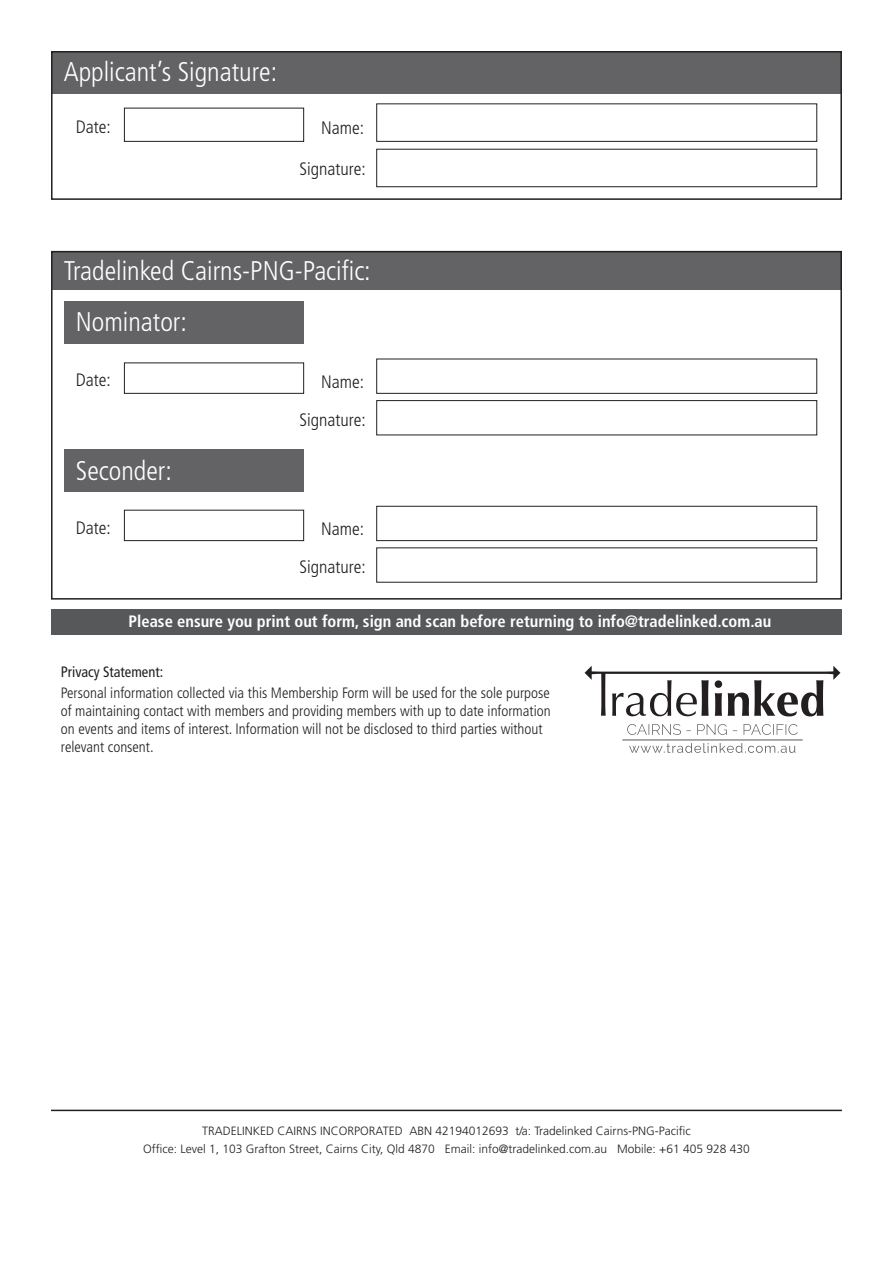
<style>
.page{position:relative;width:893px;height:1263px;background:#fff}
.page>*{position:absolute;margin:0;border:0;box-sizing:border-box;transform-origin:0 0}
.t1{font:300 condensed 27px "Frutiger";color:#fff}
.t2{font:300 condensed 18px "Frutiger";color:#231f20}
.t3{font:700 condensed 16.5px "Frutiger";color:#fff}
.t4{font:300 condensed 15px/18px "Frutiger";color:#231f20}
.t5{font:condensed 15px "Frutiger";color:#231f20}
.t6{font:300 12px "Frutiger";color:#231f20}
</style>
<div class="page">
<div style="left:52px;top:251px;width:790px;height:39px;background:#636366"></div>
<div style="left:52px;top:51px;width:789px;height:43px;background:#636366"></div>
<svg style="left:585px;top:666px;width:255px;height:50px"></svg>
<svg style="left:627px;top:724px;width:171px;height:11px"></svg>
<svg style="left:629px;top:743px;width:166px;height:10px"></svg>
<hr style="left:622px;top:739px;width:181px;height:1px;background:#636366">
<hr style="left:51px;top:1110px;width:791px;height:1px;background:#231f20">
<div style="left:51px;top:51px;width:791px;height:149px;border:2px solid #231f20"></div>
<div style="left:51px;top:251px;width:791px;height:349px;border:2px solid #231f20"></div>
<div style="left:51px;top:609px;width:791px;height:26px;background:#57585a"></div>
<div style="left:124px;top:108px;width:180px;height:34px;border:1px solid #231f20"></div>
<div style="left:376px;top:103px;width:441px;height:39px;border:1px solid #231f20"></div>
<div style="left:376px;top:149px;width:441px;height:38px;border:1px solid #231f20"></div>
<div style="left:124px;top:362px;width:180px;height:32px;border:1px solid #231f20"></div>
<div style="left:376px;top:359px;width:441px;height:35px;border:1px solid #231f20"></div>
<div style="left:376px;top:400px;width:441px;height:35px;border:1px solid #231f20"></div>
<div style="left:124px;top:510px;width:180px;height:31px;border:1px solid #231f20"></div>
<div style="left:376px;top:506px;width:441px;height:35px;border:1px solid #231f20"></div>
<div style="left:64px;top:302px;width:239px;height:42px;background:#636366"></div>
<div style="left:64px;top:449px;width:239px;height:43px;background:#636366"></div>
<p class="t1" style="left:64px;top:57px;width:215px">Applicant’s Signature:</p>
<p class="t2" style="left:76px;top:116px;width:36px">Date:</p>
<p class="t2" style="left:321px;top:118px;width:45px">Name:</p>
<p class="t2" style="left:299px;top:159px;width:68px">Signature:</p>
<p class="t1" style="left:64px;top:255px;width:308px">Tradelinked Cairns-PNG-Pacific:</p>
<p class="t1" style="left:76px;top:306px;width:113px">Nominator:</p>
<p class="t2" style="left:76px;top:370px;width:36px">Date:</p>
<p class="t2" style="left:321px;top:371px;width:45px">Name:</p>
<p class="t1" style="left:76px;top:455px;width:98px">Seconder:</p>
<p class="t2" style="left:299px;top:409px;width:68px">Signature:</p>
<p class="t2" style="left:76px;top:517px;width:36px">Date:</p>
<p class="t2" style="left:321px;top:518px;width:45px">Name:</p>
<p class="t2" style="left:299px;top:556px;width:68px">Signature:</p>
<p class="t3" style="left:129px;top:611px;width:644px">Please ensure you print out form, sign and scan before returning to info@tradelinked.com.au</p>
<p class="t5" style="left:61px;top:663px;width:104px">Privacy Statement:</p>
<p class="t4" style="left:61px;top:684px;width:491px">Personal information collected via this Membership Form will be used for the sole purpose of maintaining contact with members and providing members with up to date information on events and items of interest. Information will not be disclosed to third parties without relevant consent.</p>
<p class="t6" style="left:202px;top:1124px;width:490px">TRADELINKED CAIRNS INCORPORATED ABN 42194012693 t/a: Tradelinked Cairns-PNG-Pacific</p>
<p class="t6" style="left:143px;top:1142px;width:608px">Office: Level 1, 103 Grafton Street, Cairns City, Qld 4870 Email: info@tradelinked.com.au Mobile: +61 405 928 430</p>
</div>
